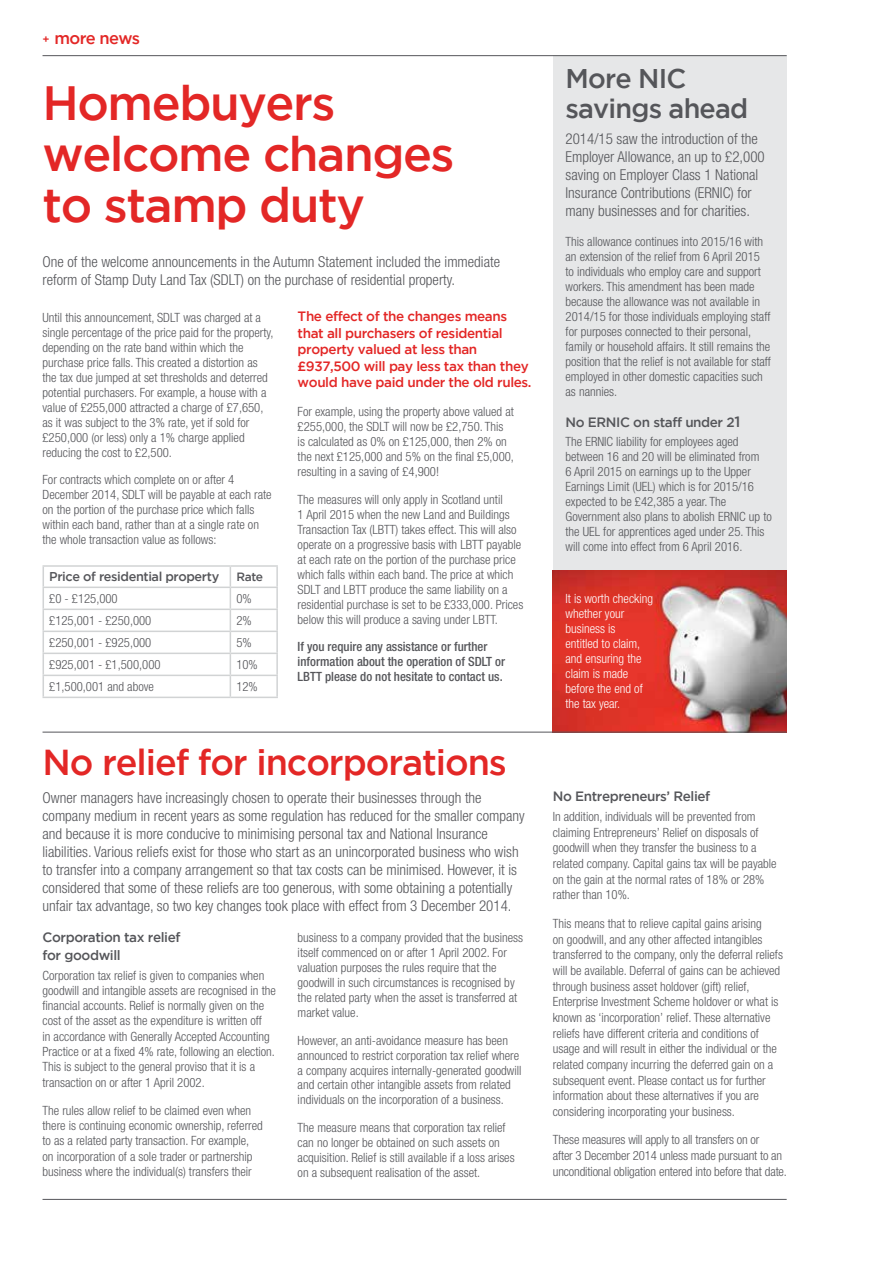
<style>
.page{position:relative;width:893px;height:1263px;background:#fff}
.page>*{position:absolute;margin:0;border:0;box-sizing:border-box;transform-origin:0 0}
.t1{font:500 48px/51px "Gotham";letter-spacing:-.03em;color:#e32726}
.t2{font:500 36px "Gotham";letter-spacing:-.03em;color:#e32726}
.t3{font:500 27px/30px "Gotham";letter-spacing:-.03em;color:#55565a}
.t4{font:500 16.5px "Gotham";letter-spacing:-.04em;color:#e32726}
.t5{font:300 condensed 15px/18px "Helvetica Neue";color:#55565a}
.t6{font:500 13.5px/16.5px "Gotham";letter-spacing:-.03em;color:#e32726}
.t7{font:500 13.5px/18px "Gotham";letter-spacing:-.03em;color:#55565a}
.t8{font:300 condensed 12.75px/15px "Helvetica Neue";color:#55565a}
.t9{font:500 condensed 12.75px/15px "Helvetica Neue";color:#55565a}
.t10{font:300 condensed 12.75px/15px "Helvetica Neue";color:#fff}
.t11{font:300 condensed 12.75px "Helvetica Neue LT";color:#55565a}
.t12{font:500 12.75px "Gotham";letter-spacing:-.03em;color:#55565a}
.t13{font:500 12px "Gotham";color:#55565a}
.s1{font-size:11.1px}
.s2{font-size:15px}
</style>
<div class="page">
<div style="left:553px;top:55px;width:234px;height:677px;background:#e6e7e8"></div>
<img style="left:553px;top:571px;width:234px;height:161px">
<hr style="left:43px;top:1199px;width:744px;height:1px;background:#55565a">
<hr style="left:43px;top:565px;width:187px;height:2px;background:#d1d3d4">
<hr style="left:230px;top:565px;width:48px;height:2px;background:#d1d3d4">
<svg style="left:276px;top:567px;width:2px;height:19px"></svg>
<hr style="left:43px;top:586px;width:187px;height:2px;background:#d1d3d4">
<hr style="left:230px;top:586px;width:48px;height:2px;background:#d1d3d4">
<hr style="left:276px;top:588px;width:2px;height:21px;background:#d1d3d4">
<hr style="left:43px;top:609px;width:187px;height:1px;background:#d1d3d4">
<hr style="left:230px;top:609px;width:48px;height:1px;background:#d1d3d4">
<hr style="left:276px;top:610px;width:2px;height:21px;background:#d1d3d4">
<hr style="left:43px;top:631px;width:187px;height:1px;background:#d1d3d4">
<hr style="left:230px;top:631px;width:48px;height:1px;background:#d1d3d4">
<hr style="left:276px;top:632px;width:2px;height:21px;background:#d1d3d4">
<hr style="left:43px;top:653px;width:187px;height:1px;background:#d1d3d4">
<hr style="left:230px;top:653px;width:48px;height:1px;background:#d1d3d4">
<hr style="left:276px;top:654px;width:2px;height:21px;background:#d1d3d4">
<hr style="left:43px;top:675px;width:187px;height:1px;background:#d1d3d4">
<svg style="left:43px;top:567px;width:1px;height:130px"></svg>
<hr style="left:230px;top:675px;width:48px;height:1px;background:#d1d3d4">
<svg style="left:230px;top:567px;width:1px;height:130px"></svg>
<hr style="left:276px;top:676px;width:2px;height:21px;background:#d1d3d4">
<hr style="left:43px;top:697px;width:187px;height:1px;background:#d1d3d4">
<hr style="left:230px;top:697px;width:48px;height:1px;background:#d1d3d4">
<hr style="left:43px;top:732px;width:744px;height:1px;background:#55565a">
<hr style="left:43px;top:55px;width:744px;height:1px;background:#55565a">
<p class="t4" style="left:43px;top:29px;width:99px"><span class="s1">+</span> more news</p>
<h1 class="t1" style="left:43px;top:77px;width:414px">Homebuyers welcome changes to stamp duty</h1>
<p class="t5" style="left:43px;top:253px;width:459px">One of the welcome announcements in the Autumn Statement included the immediate reform of Stamp Duty Land Tax (SDLT) on the purchase of residential property.</p>
<p class="t8" style="left:43px;top:310px;width:233px">Until this announcement, SDLT was charged at a single percentage of the price paid for the property, depending on the rate band within which the purchase price falls. This created a distortion as the tax due jumped at set thresholds and deterred potential purchasers. For example, a house with a value of £255,000 attracted a charge of £7,650, as it was subject to the 3% rate, yet if sold for £250,000 (or less) only a 1% charge applied reducing the cost to £2,500.</p>
<p class="t8" style="left:43px;top:472px;width:231px">For contracts which complete on or after 4<br>December 2014, SDLT will be payable at each rate on the portion of the purchase price which falls within each band, rather than at a single rate on the whole transaction value as follows:</p>
<p class="t12" style="left:49px;top:569px;width:172px">Price of residential property</p>
<p class="t13" style="left:236px;top:570px;width:28px">Rate</p>
<p class="t11" style="left:49px;top:591px;width:70px">£0 - £125,000</p>
<p class="t11" style="left:236px;top:591px;width:17px">0%</p>
<p class="t11" style="left:49px;top:613px;width:104px">£125,001 - £250,000</p>
<p class="t11" style="left:236px;top:613px;width:17px">2%</p>
<p class="t11" style="left:49px;top:635px;width:104px">£250,001 - £925,000</p>
<p class="t11" style="left:236px;top:635px;width:17px">5%</p>
<p class="t11" style="left:49px;top:657px;width:113px">£925,001 - £1,500,000</p>
<p class="t11" style="left:236px;top:657px;width:23px">10%</p>
<p class="t11" style="left:49px;top:679px;width:106px">£1,500,001 and above</p>
<p class="t11" style="left:236px;top:679px;width:23px">12%</p>
<p class="t6" style="left:298px;top:308px;width:235px">The effect of the changes means that all purchasers of residential property valued at less than £937,500 will pay less tax than they would have paid under the old rules.</p>
<p class="t8" style="left:298px;top:404px;width:218px">For example, using the property above valued at £255,000, the SDLT will now be £2,750. This is calculated as 0% on £125,000, then 2% on the next £125,000 and 5% on the final £5,000, resulting in a saving of £4,900!</p>
<p class="t8" style="left:298px;top:492px;width:227px">The measures will only apply in Scotland until<br>1 April 2015 when the new Land and Buildings Transaction Tax (LBTT) takes effect. This will also operate on a progressive basis with LBTT payable at each rate on the portion of the purchase price which falls within each band. The price at which SDLT and LBTT produce the same liability on a residential purchase is set to be £333,000. Prices below this will produce a saving under LBTT.</p>
<p class="t9" style="left:298px;top:639px;width:209px">If you require any assistance or further information about the operation of SDLT or<br>LBTT please do not hesitate to contact us.</p>
<h2 class="t2" style="left:43px;top:741px;width:466px">No relief for incorporations</h2>
<p class="t5" style="left:43px;top:788px;width:484px">Owner managers have increasingly chosen to operate their businesses through the company medium in recent years as some regulation has reduced for the smaller company and because it is more conducive to minimising personal tax and National Insurance liabilities. Various reliefs exist for those who start as an unincorporated business who wish to transfer into a company arrangement so that tax costs can be minimised. However, it is considered that some of these reliefs are too generous, with some obtaining a potentially unfair tax advantage, so two key changes took place with effect from 3 December 2014.</p>
<p class="t7" style="left:43px;top:928px;width:140px">Corporation tax relief for goodwill</p>
<p class="t8" style="left:43px;top:967px;width:235px">Corporation tax relief is given to companies when goodwill and intangible assets are recognised in the financial accounts. Relief is normally given on the cost of the asset as the expenditure is written off<br>in accordance with Generally Accepted Accounting Practice or at a fixed 4% rate, following an election.<br>This is subject to the general proviso that it is a transaction on or after 1 April 2002.</p>
<p class="t8" style="left:43px;top:1102px;width:222px">The rules allow relief to be claimed even when there is continuing economic ownership, referred to as a related party transaction. For example, on incorporation of a sole trader or partnership business where the individual(s) transfers their</p>
<p class="t8" style="left:298px;top:930px;width:227px">business to a company provided that the business itself commenced on or after 1 April 2002. For valuation purposes the rules require that the goodwill in such circumstances is recognised by the related party when the asset is transferred at market value.</p>
<p class="t8" style="left:298px;top:1032px;width:225px">However, an anti-avoidance measure has been announced to restrict corporation tax relief where a company acquires internally-generated goodwill and certain other intangible assets from related individuals on the incorporation of a business.</p>
<p class="t8" style="left:298px;top:1120px;width:219px">The measure means that corporation tax relief can no longer be obtained on such assets on acquisition. Relief is still available if a loss arises on a subsequent realisation of the asset.</p>
<h3 class="t3" style="left:566px;top:63px;width:184px">More NIC savings ahead</h3>
<p class="t5" style="left:566px;top:129px;width:201px">2014/15 saw the introduction of the Employer Allowance, an up to £2,000 saving on Employer Class 1 National Insurance Contributions (ERNIC) for many businesses and for charities.</p>
<p class="t8" style="left:566px;top:234px;width:207px">This allowance continues into 2015/16 with an extension of the relief from 6 April 2015 to individuals who employ care and support workers. This amendment has been made because the allowance was not available in 2014/15 for those individuals employing staff for purposes connected to their personal, family or household affairs. It still remains the position that the relief is not available for staff employed in other domestic capacities such as nannies.</p>
<p class="t7" style="left:566px;top:412px;width:176px">No ERNIC on staff under 2<span class="s2">1</span></p>
<p class="t8" style="left:566px;top:434px;width:208px">The ERNIC liability for employees aged between 16 and 20 will be eliminated from<br>6 April 2015 on earnings up to the Upper Earnings Limit (UEL) which is for 2015/16 expected to be £42,385 a year. The Government also plans to abolish ERNIC up to the UEL for apprentices aged under 25. This will come into effect from 6 April 2016.</p>
<p class="t10" style="left:566px;top:591px;width:89px">It is worth checking whether your business is<br>entitled to claim, and ensuring the claim is made before the end of the tax year.</p>
<p class="t7" style="left:553px;top:787px;width:159px">No Entrepreneurs’ Relief</p>
<p class="t8" style="left:553px;top:809px;width:225px;line-height:15.6px">In addition, individuals will be prevented from claiming Entrepreneurs’ Relief on disposals of goodwill when they transfer the business to a related company. Capital gains tax will be payable on the gain at the normal rates of 18% or 28% rather than 10%.</p>
<p class="t8" style="left:553px;top:915px;width:232px;line-height:15.6px">This means that to relieve capital gains arising<br>on goodwill, and any other affected intangibles transferred to the company, only the deferral reliefs will be available. Deferral of gains can be achieved through business asset holdover (gift) relief, Enterprise Investment Scheme holdover or what is known as ‘incorporation’ relief. These alternative reliefs have different criteria and conditions of usage and will result in either the individual or the related company incurring the deferred gain on a subsequent event. Please contact us for further information about these alternatives if you are considering incorporating your business.</p>
<p class="t8" style="left:553px;top:1132px;width:236px;line-height:15.6px">These measures will apply to all transfers on or<br>after 3 December 2014 unless made pursuant to an unconditional obligation entered into before that date.</p>
</div>
